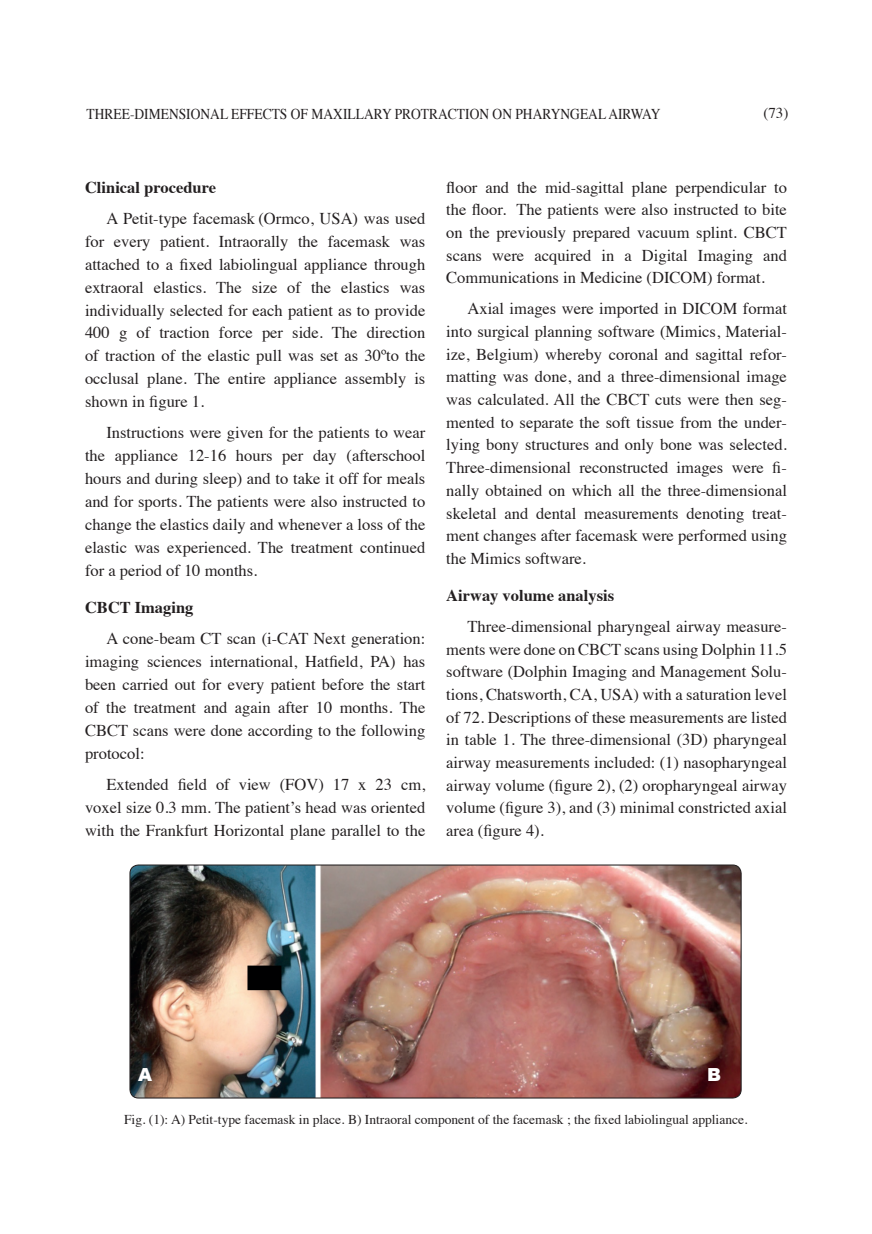
<style>
.page{position:relative;width:872px;height:1234px;background:#fff}
.page>*{position:absolute;margin:0;border:0;box-sizing:border-box;transform-origin:0 0}
.t1{font:900 18px "Arial";color:#fff}
.t2{font:16.5px/22.6px "Times";color:#231f20;text-align:justify}
.adress{font:700 16.5px "Times";color:#231f20}
.t3{font:15px "Times";color:#231f20;scale:.9 1}
.t4{font:15px "Times";color:#231f20}
.fig{font:13.5px "Times";color:#231f20}
</style>
<div class="page">
<img style="left:130px;top:864px;width:611px;height:233px">
<div style="left:129px;top:864px;width:612px;height:234px;border:1px solid #231f20;border-radius:9px"></div>
<p class="t3" style="left:86px;top:100px;width:639px">THREE-DIMENSIONAL EFFECTS OF MAXILLARY PROTRACTION ON PHARYNGEAL AIRWAY</p>
<p class="t4" style="left:763px;top:98px;width:26px">(73)</p>
<p class="adress" style="left:85px;top:171px;width:132px">Clinical procedure</p>
<p class="t2" style="left:85px;top:205px;width:342px;text-indent:21px">A Petit-type facemask (Ormco, USA) was used for every patient. Intraorally the facemask was attached to a fixed labiolingual appliance through extraoral elastics. The size of the elastics was individually selected for each patient as to provide 400 g of traction force per side. The direction of traction of the elastic pull was set as 30ºto the occlusal plane. The entire appliance assembly is shown in figure 1.</p>
<p class="t2" style="left:85px;top:420px;width:342px;text-indent:21px">Instructions were given for the patients to wear the appliance 12-16 hours per day (afterschool hours and during sleep) and to take it off for meals and for sports. The patients were also instructed to change the elastics daily and whenever a loss of the elastic was experienced. The treatment continued for a period of 10 months.</p>
<p class="adress" style="left:85px;top:591px;width:110px">CBCT Imaging</p>
<p class="t2" style="left:85px;top:626px;width:342px;text-indent:21px">A cone-beam CT scan (i-CAT Next generation: imaging sciences international, Hatfield, PA) has been carried out for every patient before the start of the treatment and again after 10 months. The CBCT scans were done according to the following protocol:</p>
<p class="t2" style="left:85px;top:771px;width:342px;text-indent:21px">Extended field of view (FOV) 17 x 23 cm, voxel size 0.3 mm. The patient’s head was oriented with the Frankfurt Horizontal plane parallel to the</p>
<p class="t2" style="left:446px;top:174px;width:342px">floor and the mid-sagittal plane perpendicular to the floor. The patients were also instructed to bite on the previously prepared vacuum splint. CBCT scans were acquired in a Digital Imaging and Communications in Medicine (DICOM) format.</p>
<p class="t2" style="left:446px;top:296px;width:342px;text-indent:21px">Axial images were imported in DICOM format into surgical planning software (Mimics, Material&shy;ize, Belgium) whereby coronal and sagittal refor&shy;matting was done, and a three-dimensional image was calculated. All the CBCT cuts were then seg&shy;mented to separate the soft tissue from the under&shy;lying bony structures and only bone was selected.<br>Three-dimensional reconstructed images were fi&shy;nally obtained on which all the three-dimensional skeletal and dental measurements denoting treat&shy;ment changes after facemask were performed using the Mimics software.</p>
<p class="adress" style="left:446px;top:579px;width:169px">Airway volume analysis</p>
<p class="t2" style="left:446px;top:613px;width:342px;text-indent:21px">Three-dimensional pharyngeal airway measure&shy;ments were done on CBCT scans using Dolphin 11.5 software (Dolphin Imaging and Management Solu&shy;tions, Chatsworth, CA, USA) with a saturation level of 72. Descriptions of these measurements are listed in table 1. The three-dimensional (3D) pharyngeal airway measurements included: (1) nasopharyngeal airway volume (figure 2), (2) oropharyngeal airway volume (figure 3), and (3) minimal constricted axial area (figure 4).</p>
<p class="t1" style="left:138px;top:1061px;width:16px">A</p>
<p class="t1" style="left:707px;top:1061px;width:16px">B</p>
<p class="fig" style="left:124px;top:1106px;width:625px">Fig. (1): A) Petit-type facemask in place. B) Intraoral component of the facemask ; the fixed labiolingual appliance.</p>
</div>
